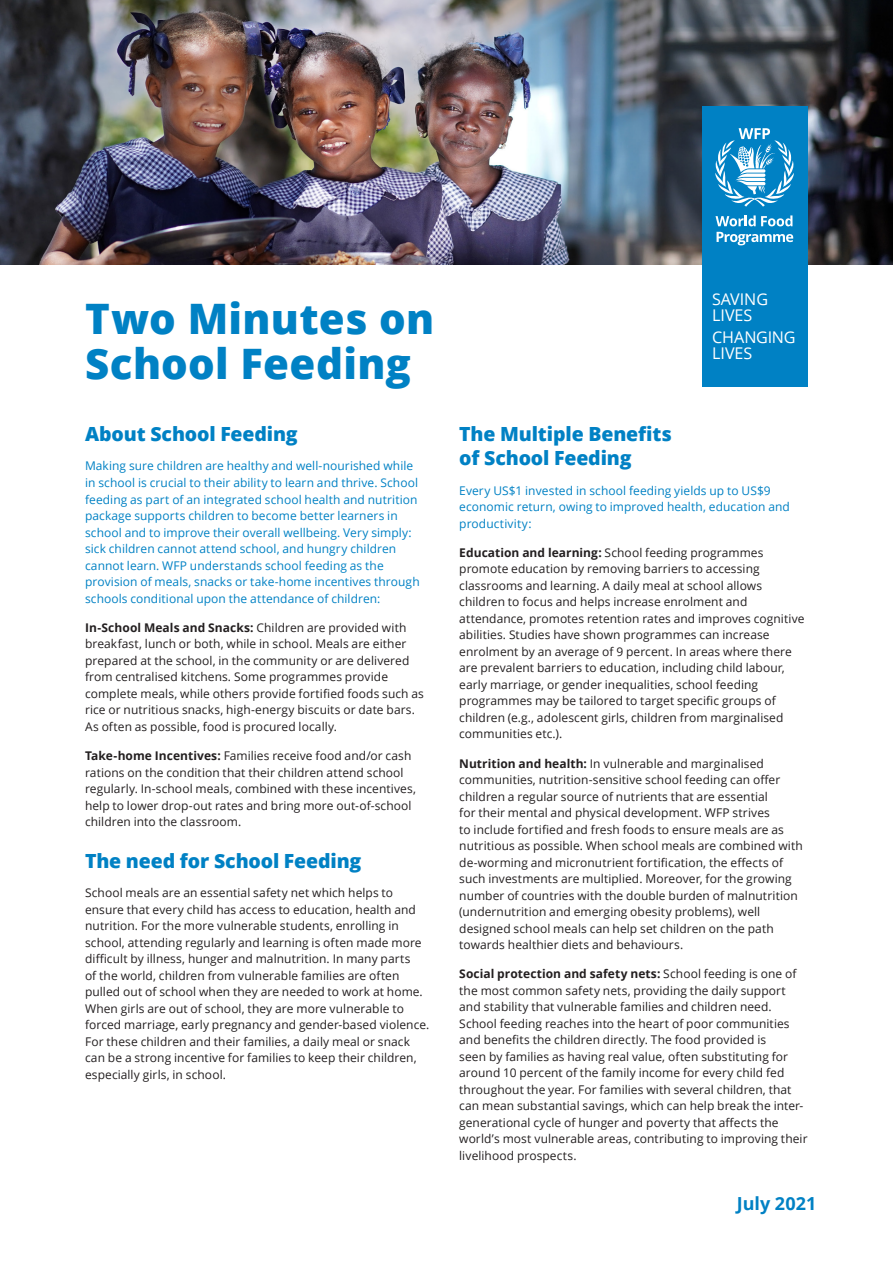
<style>
.page{position:relative;width:893px;height:1263px;background:#fff}
.page>*{position:absolute;margin:0;border:0;box-sizing:border-box;transform-origin:0 0}
.t1{font:800 42px/45px "Open Sans";letter-spacing:.005em;color:#0081c4}
.t2{font:800 19.5px/24px "Open Sans";letter-spacing:-.01em;color:#0081c4}
.t3{font:700 18px "Open Sans";color:#0081c4}
.t4{font:16.2px/16.4px "Open Sans";color:#fff}
.t5{font:12px/16.5px "Open Sans";letter-spacing:.005em;color:#231f20}
.t6{font:12px/16.5px "Open Sans";letter-spacing:.005em;color:#0081c4}
.s1{font-weight:700}
</style>
<div class="page">
<img style="left:0;top:0;width:893px;height:264px">
<div style="left:702px;top:106px;width:106px;height:281px;background:#0081c4"></div>
<svg style="left:717px;top:232px;width:76px;height:13px"></svg>
<svg style="left:715px;top:215px;width:77px;height:11px"></svg>
<svg style="left:715px;top:128px;width:79px;height:79px"></svg>
<svg style="left:774px;top:141px;width:9px;height:8px"></svg>
<p class="t1" style="left:85px;top:294px;width:351px">Two Minutes on<br>School Feeding</p>
<p class="t2" style="left:85px;top:421px;width:214px">About School Feeding</p>
<p class="t6" style="left:85px;top:458px;width:336px">Making sure children are healthy and well-nourished while in school is crucial to their ability to learn and thrive. School feeding as part of an integrated school health and nutrition package supports children to become better learners in school and to improve their overall wellbeing. Very simply: sick children cannot attend school, and hungry children cannot learn. WFP understands school feeding as the provision of meals, snacks or take-home incentives through schools conditional upon the attendance of children:</p>
<p class="t5" style="left:85px;top:619px;width:340px"><span class="s1">In-School Meals and Snacks:</span> Children are provided with breakfast, lunch or both, while in school. Meals are either prepared at the school in, the community or are delivered from centralised kitchens. Some programmes provide complete meals, while others provide fortified foods such as rice or nutritious snacks, high-energy biscuits or date bars.<br>As often as possible, food is procured locally.</p>
<p class="t5" style="left:85px;top:747px;width:332px"><span class="s1">Take-home Incentives:</span> Families receive food and/or cash rations on the condition that their children attend school regularly In. -school meals, combined with these incentives, help to lower drop-out rates and bring more out-of-school children into the classroom.</p>
<p class="t2" style="left:85px;top:848px;width:278px">The need for School Feeding</p>
<p class="t5" style="left:85px;top:884px;width:346px">School meals are an essential safety net which helps to ensure that every child has access to education, health and nutrition. For the more vulnerable students, enrolling in school, attending regularly and learning is often made more difficult by illness, hunger and malnutrition In. many parts<br>of the world, children from vulnerable families are often pulled out of school when they are needed to work at home.<br>When girls are out of school, they are more vulnerable to forced marriage, early pregnancy and gender-based violence.<br>For these children and their families a, daily meal or snack can be a strong incentive for families to keep their children, especially girls in, school.</p>
<h3 class="t4" style="left:712px;top:290px;width:58px">SAVING<br>LIVES</h3>
<h3 class="t4" style="left:712px;top:328px;width:85px">CHANGING<br>LIVES</h3>
<p class="t2" style="left:459px;top:421px;width:214px">The Multiple Benefits of School Feeding</p>
<p class="t6" style="left:459px;top:482px;width:332px">Every US$1 invested in school feeding yields up to US$9 economic return, owing to improved health, education and productivity:</p>
<p class="t5" style="left:459px;top:544px;width:347px"><span class="s1">Education and learning:</span> School feeding programmes promote education by removing barriers to accessing classrooms and learning A. daily meal at school allows children to focus and helps increase enrolment and attendance, promotes retention rates and improves cognitive abilities. Studies have shown programmes can increase enrolment by an average of 9 percent In. areas where there are prevalent barriers to education, including child labour, early marriage, or gender inequalities, school feeding programmes may be tailored to target specific groups of children g.e( ., adolescent girls, children from marginalised communities etc .(.</p>
<p class="t5" style="left:459px;top:755px;width:345px"><span class="s1">Nutrition and health</span> In<span class="s1">:</span> vulnerable and marginalised communities, nutrition-sensitive school feeding can offer children a regular source of nutrients that are essential<br>for their mental and physical development. WFP strives<br>to include fortified and fresh foods to ensure meals are as nutritious as possible. When school meals are combined with de-worming and micronutrient fortification, the effects of such investments are multiplied. Moreover, for the growing number of countries with the double burden of malnutrition (undernutrition and emerging obesity problems ,) well designed school meals can help set children on the path towards healthier diets and behaviours.</p>
<p class="t5" style="left:459px;top:965px;width:339px"><span class="s1">Social protection and safety nets:</span> School feeding is one of the most common safety nets, providing the daily support and stability that vulnerable families and children need.<br>School feeding reaches into the heart of poor communities and benefits the children directly. The food provided is<br>seen by families as having real value, often substituting for around 10 percent of the family income for every child fed throughout the year. For families with several children, that</p>
<p class="t5" style="left:459px;top:1114px;width:321px">generational cycle of hunger and poverty that affects the</p>
<p class="t5" style="left:459px;top:1097px;width:346px">can mean substantial savings, which can help break the inter-</p>
<p class="t5" style="left:459px;top:1130px;width:350px">world s’ most vulnerable areas, contributing to improving their livelihood prospects.</p>
<p class="t3" style="left:737px;top:1190px;width:81px">July 2021</p>
</div>
